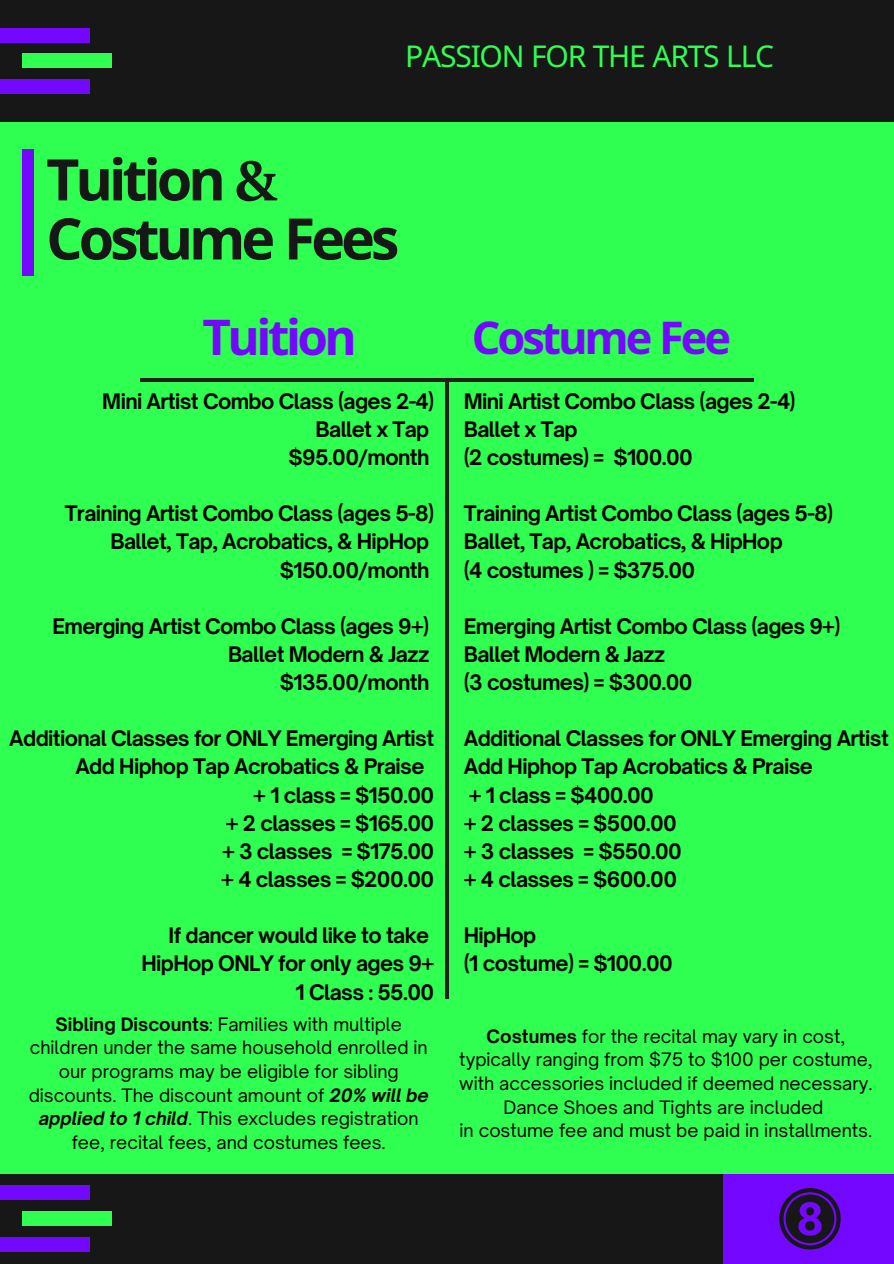
<style>
.page{position:relative;width:894px;height:1264px;background:#fff}
.page>*{position:absolute;margin:0;border:0;box-sizing:border-box;transform-origin:0 0}
.t1{font:700 57.3px "Noto Sans";letter-spacing:-.07em;color:#171717}
.t2{font:700 49.2px "Noto Sans";letter-spacing:-.07em;color:#7407ff}
.t3{font:700 45.15px "Noto Sans";letter-spacing:-.07em;color:#7407ff}
.t4{font:30px "Noto Sans";letter-spacing:-.04em;color:#2fff50}
.t5{font:700 20.4px/28.2px "Open Sauce One";letter-spacing:-.03em;color:#000}
.t6{font:17.7px/23.7px "Open Sauce One";color:#000;text-align:center}
.s1{font-family:"Vesper Devanagari Pro"}
.s2{font-weight:700}
.s3{font-weight:700;font-style:italic}
</style>
<div class="page">
<div style="left:0;top:0;width:893px;height:1263px;background:#2fff50"></div>
<div style="left:0;top:0;width:893px;height:122px;background:#171717"></div>
<div style="left:0;top:28px;width:89px;height:14px;background:#7407ff"></div>
<div style="left:22px;top:54px;width:90px;height:14px;background:#2fff50"></div>
<div style="left:0;top:80px;width:89px;height:14px;background:#7407ff"></div>
<div style="left:707px;top:1174px;width:186px;height:89px;background:#7407ff"></div>
<svg style="left:779px;top:1188px;width:61px;height:61px"></svg>
<div style="left:0;top:1174px;width:722px;height:89px;background:#171717"></div>
<div style="left:0;top:1185px;width:89px;height:15px;background:#7407ff"></div>
<div style="left:22px;top:1211px;width:90px;height:15px;background:#2fff50"></div>
<div style="left:0;top:1237px;width:89px;height:15px;background:#7407ff"></div>
<div style="left:22px;top:149px;width:12px;height:126px;background:#7407ff"></div>
<hr style="left:445px;top:378px;width:3px;height:620px;background:#231f20">
<hr style="left:140px;top:378px;width:613px;height:3px;background:#231f20">
<h3 class="t4" style="left:405px;top:35px;width:370px">PASSION FOR THE ARTS LLC</h3>
<h1 class="t1" style="left:46px;top:139px;width:234px">Tuition <span class="s1">&amp;</span></h1>
<h1 class="t1" style="left:46px;top:198px;width:354px">Costume Fees</h1>
<h4 class="t2" style="left:202px;top:302px;width:156px">Tuition</h4>
<h4 class="t3" style="left:472px;top:305px;width:260px">Costume Fee</h4>
<h2 class="t5" style="left:102px;top:387px;width:333px;text-align:right">Mini Artist Combo Class (ages 2-4)<br>Ballet x Tap<br>$95.00/month</h2>
<h2 class="t5" style="left:65px;top:499px;width:371px;text-align:right">Training Artist Combo Class (ages 5-8)<br>Ballet, Tap, Acrobatics, &amp; HipHop $150.00/month</h2>
<p class="t5" style="left:53px;top:612px;width:378px;text-align:right">Emerging Artist Combo Class (ages 9+)<br>Ballet Modern &amp; Jazz<br>$135.00/month</p>
<p class="t5" style="left:9px;top:724px;width:426px">Additional Classes for ONLY Emerging Artist</p>
<p class="t5" style="left:75px;top:752px;width:350px">Add Hiphop Tap Acrobatics &amp; Praise</p>
<p class="t5" style="left:253px;top:780px;width:182px">+ 1 class = $150.00</p>
<p class="t5" style="left:226px;top:808px;width:210px">+ 2 classes = $165.00</p>
<p class="t5" style="left:222px;top:837px;width:214px">+ 3 classes = $175.00</p>
<p class="t5" style="left:221px;top:865px;width:214px">+ 4 classes = $200.00</p>
<h4 class="t5" style="left:141px;top:921px;width:294px;text-align:right">If dancer would like to take<br>HipHop ONLY for only ages 9+<br>1 Class : 55.00</h4>
<p class="t6" style="left:29px;top:1012px;width:401px"><span class="s2">Sibling Discounts</span>: Families with multiple children under the same household enrolled in our programs may be eligible for sibling discounts. The discount amount of <span class="s3">20% will be applied to 1 child</span>. This excludes registration fee, recital fees, and costumes fees.</p>
<h4 class="t5" style="left:463px;top:387px;width:333px">Mini Artist Combo Class (ages 2-4)<br>Ballet x Tap<br>(2 costumes) = $100.00</h4>
<h4 class="t5" style="left:463px;top:499px;width:371px">Training Artist Combo Class (ages 5-8)<br>Ballet, Tap, Acrobatics, &amp; HipHop<br>(4 costumes ) = $375.00</h4>
<h4 class="t5" style="left:463px;top:612px;width:378px">Emerging Artist Combo Class (ages 9+)<br>Ballet Modern &amp; Jazz<br>(3 costumes) = $300.00</h4>
<h4 class="t5" style="left:463px;top:724px;width:426px">Additional Classes for ONLY Emerging Artist<br>Add Hiphop Tap Acrobatics &amp; Praise<br>+ 1 class = $400.00<br>+ 2 classes = $500.00<br>+ 3 classes = $550.00<br>+ 4 classes = $600.00</h4>
<h4 class="t5" style="left:463px;top:921px;width:210px">HipHop<br>(1 costume) = $100.00</h4>
<h4 class="t6" style="left:459px;top:1023px;width:415px"><span class="s2">Costumes</span> for the recital may vary in cost, typically ranging from $75 to $100 per costume, with accessories included if deemed necessary.</h4>
<h4 class="t6" style="left:503px;top:1094px;width:321px">Dance Shoes and Tights are included</h4>
<p class="t6" style="left:459px;top:1118px;width:414px">in costume fee and must be paid in installments.</p>
</div>
